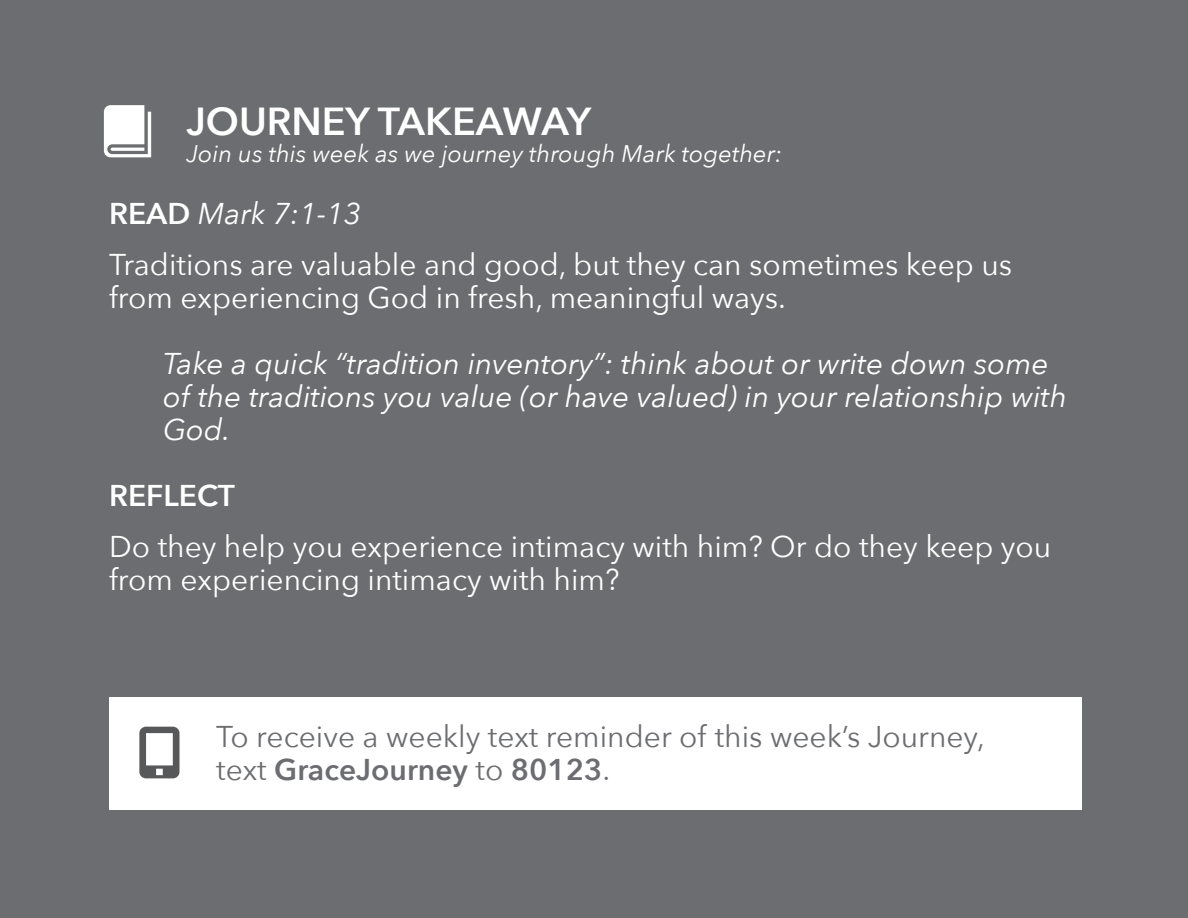
<style>
.page{position:relative;width:1188px;height:918px;background:#6c6d70}
.page>*{position:absolute;margin:0;border:0;box-sizing:border-box;transform-origin:0 0}
.t1{font:600 39px "Avenir Next";color:#fff}
.t2{font:30px/33px "Avenir Next";color:#fff}
.t3{font:italic 30px/33px "Avenir Next";color:#fff}
.t4{font:30px/33px "Avenir Next";color:#6c6d70}
.t5{font:600 30px "Avenir Next";color:#fff}
.t6{font:italic 24px "Avenir Next";color:#fff}
.s1{font-weight:600;font-style:normal}
.s2{font-weight:600}
</style>
<div class="page">
<div style="left:109px;top:698px;width:972px;height:112px;background:#fff"></div>
<svg style="left:104px;top:105px;width:47px;height:52px;background:#e3e3e4"></svg>
<svg style="left:139px;top:727px;width:41px;height:51px"></svg>
<p class="t1" style="left:187px;top:88px;width:406px">JOURNEY TAKEAWAY</p>
<p class="t6" style="left:187px;top:133px;width:597px">Join us this week as we journey through Mark together:</p>
<p class="t3" style="left:109px;top:195px;width:254px"><span class="s1">READ</span> Mark 7:1-13</p>
<p class="t2" style="left:109px;top:246px;width:905px">Traditions are valuable and good, but they can sometimes keep us from experiencing God in fresh, meaningful ways.</p>
<p class="t3" style="left:163px;top:345px;width:906px">Take a quick “tradition inventory”: think about or write down some of the traditions you value (or have valued) in your relationship with<br>God.</p>
<p class="t5" style="left:109px;top:469px;width:127px">REFLECT</p>
<p class="t2" style="left:109px;top:528px;width:944px">Do they help you experience intimacy with him? Or do they keep you from experiencing intimacy with him?</p>
<p class="t4" style="left:216px;top:719px;width:770px">To receive a weekly text reminder of this week’s Journey, text <span class="s2">GraceJourney</span> to <span class="s2">80123</span>.</p>
</div>
